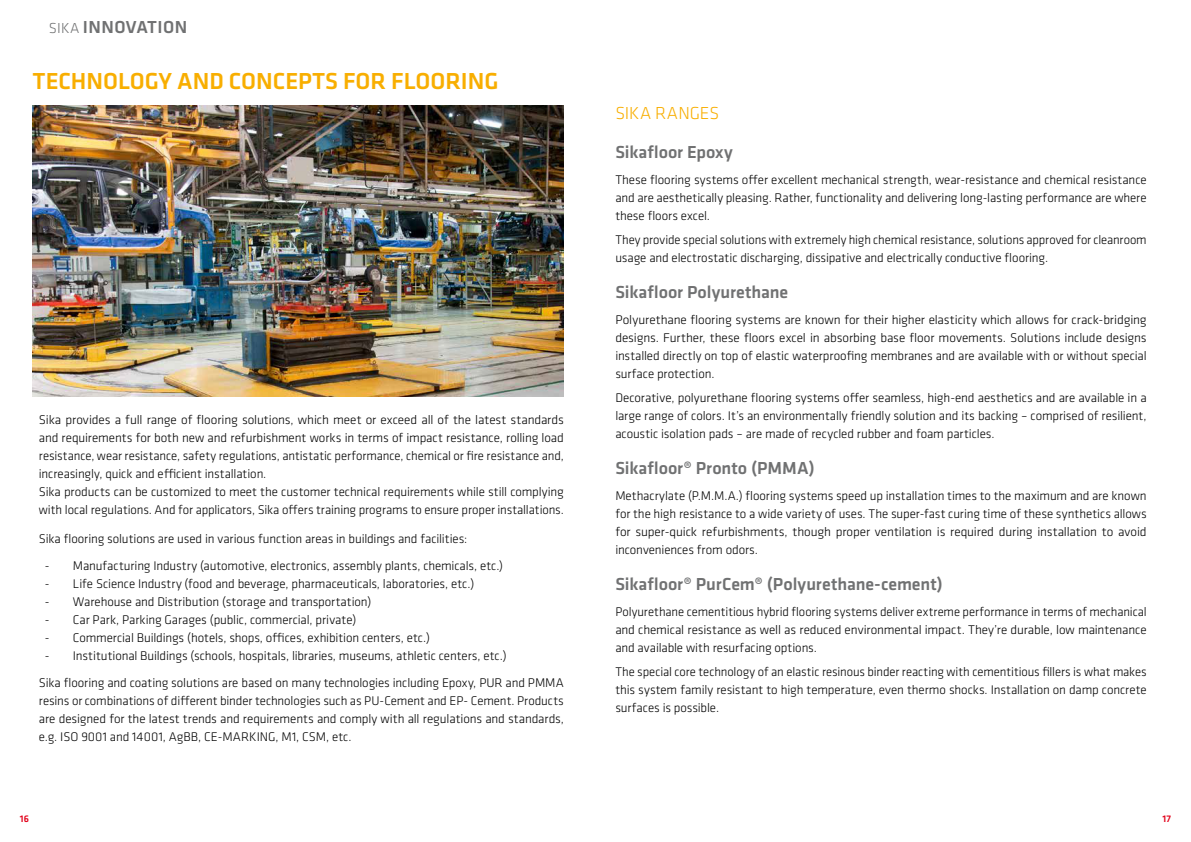
<style>
.page{position:relative;width:1191px;height:842px;background:#fff}
.page>*{position:absolute;margin:0;border:0;box-sizing:border-box;transform-origin:0 0}
.t1{font:500 24px "Klavika";color:#f8ae00}
.t2{font:500 18px "Klavika";color:#707172}
.t3{font:500 18px "Klavika";letter-spacing:.025em;color:#707172}
.t4{font:300 18px "Klavika";letter-spacing:-.005em;color:#f8ae00}
.t5{font:300 13px/18px "Klavika";letter-spacing:-.01em;color:#000;text-align:justify}
.t6{font:500 10px "Klavika";color:#e2001a}
.s1{font-weight:300;font-size:15px}
</style>
<div class="page">
<img style="left:33px;top:105px;width:531px;height:292px">
<h2 class="t3" style="left:49px;top:15px;width:140px"><span class="s1">SIKA</span> INNOVATION</h2>
<h1 class="t1" style="left:33px;top:65px;width:467px">TECHNOLOGY AND CONCEPTS FOR FLOORING</h1>
<p class="t5" style="left:39px;top:410px;width:526px;text-align:left">Sika provides a full range of flooring solutions, which meet or exceed all of the latest standards and requirements for both new and refurbishment works in terms of impact resistance, rolling load resistance, wear resistance, safety regulations, antistatic performance, chemical or fire resistance and, increasingly, quick and efficient installation.<br>Sika products can be customized to meet the customer technical requirements while still complying with local regulations. And for applicators, Sika offers training programs to ensure proper installations.</p>
<p class="t5" style="left:39px;top:529px;width:430px">Sika flooring solutions are used in various function areas in buildings and facilities:</p>
<p class="t5" style="left:45px;top:556px;width:460px">- Manufacturing Industry (automotive, electronics, assembly plants, chemicals, etc.)</p>
<p class="t5" style="left:45px;top:574px;width:431px">- Life Science Industry (food and beverage, pharmaceuticals, laboratories, etc.)</p>
<p class="t5" style="left:45px;top:592px;width:328px">- Warehouse and Distribution (storage and transportation)</p>
<p class="t5" style="left:45px;top:610px;width:313px">- Car Park, Parking Garages (public, commercial, private)</p>
<p class="t5" style="left:45px;top:628px;width:386px">- Commercial Buildings (hotels, shops, offices, exhibition centers, etc.)</p>
<p class="t5" style="left:39px;top:642px;width:526px;line-height:27px;text-indent:6px">- Institutional Buildings (schools, hospitals, libraries, museums, athletic centers, etc.)<br>Sika flooring and coating solutions are based on many technologies including Epoxy, PUR and PMMA</p>
<p class="t5" style="left:39px;top:691px;width:526px">resins or combinations of different binder technologies such as PU-Cement and EP- Cement. Products are designed for the latest trends and requirements and comply with all regulations and standards, e.g. ISO 9001 and 14001, AgBB, CE-MARKING, M1, CSM, etc.</p>
<h2 class="t4" style="left:615px;top:102px;width:105px">SIKA RANGES</h2>
<h2 class="t2" style="left:615px;top:140px;width:119px">Sikafloor Epoxy</h2>
<p class="t5" style="left:615px;top:171px;width:533px">These flooring systems offer excellent mechanical strength, wear-resistance and chemical resistance and are aesthetically pleasing. Rather, functionality and delivering long-lasting performance are where these floors excel.</p>
<p class="t5" style="left:615px;top:231px;width:533px">They provide special solutions with extremely high chemical resistance, solutions approved for cleanroom usage and electrostatic discharging, dissipative and electrically conductive flooring.</p>
<h2 class="t2" style="left:615px;top:280px;width:174px">Sikafloor Polyurethane</h2>
<p class="t5" style="left:615px;top:311px;width:533px">Polyurethane flooring systems are known for their higher elasticity which allows for crack-bridging designs. Further, these floors excel in absorbing base floor movements. Solutions include designs installed directly on top of elastic waterproofing membranes and are available with or without special surface protection.</p>
<p class="t5" style="left:615px;top:389px;width:533px">Decorative, polyurethane flooring systems offer seamless, high-end aesthetics and are available in a large range of colors. It’s an environmentally friendly solution and its backing – comprised of resilient, acoustic isolation pads – are made of recycled rubber and foam particles.</p>
<h2 class="t2" style="left:615px;top:456px;width:201px">Sikafloor® Pronto (PMMA)</h2>
<p class="t5" style="left:615px;top:487px;width:533px">Methacrylate (P.M.M.A.) flooring systems speed up installation times to the maximum and are known for the high resistance to a wide variety of uses. The super-fast curing time of these synthetics allows for super-quick refurbishments, though proper ventilation is required during installation to avoid inconveniences from odors.</p>
<h2 class="t2" style="left:615px;top:572px;width:329px">Sikafloor® PurCem® (Polyurethane-cement)</h2>
<p class="t5" style="left:615px;top:603px;width:533px">Polyurethane cementitious hybrid flooring systems deliver extreme performance in terms of mechanical and chemical resistance as well as reduced environmental impact. They’re durable, low maintenance and available with resurfacing options.</p>
<p class="t5" style="left:615px;top:663px;width:533px">The special core technology of an elastic resinous binder reacting with cementitious fillers is what makes this system family resistant to high temperature, even thermo shocks. Installation on damp concrete surfaces is possible.</p>
<p class="t6" style="left:20px;top:812px;width:11px">16</p>
<p class="t6" style="left:1162px;top:812px;width:10px">17</p>
</div>
